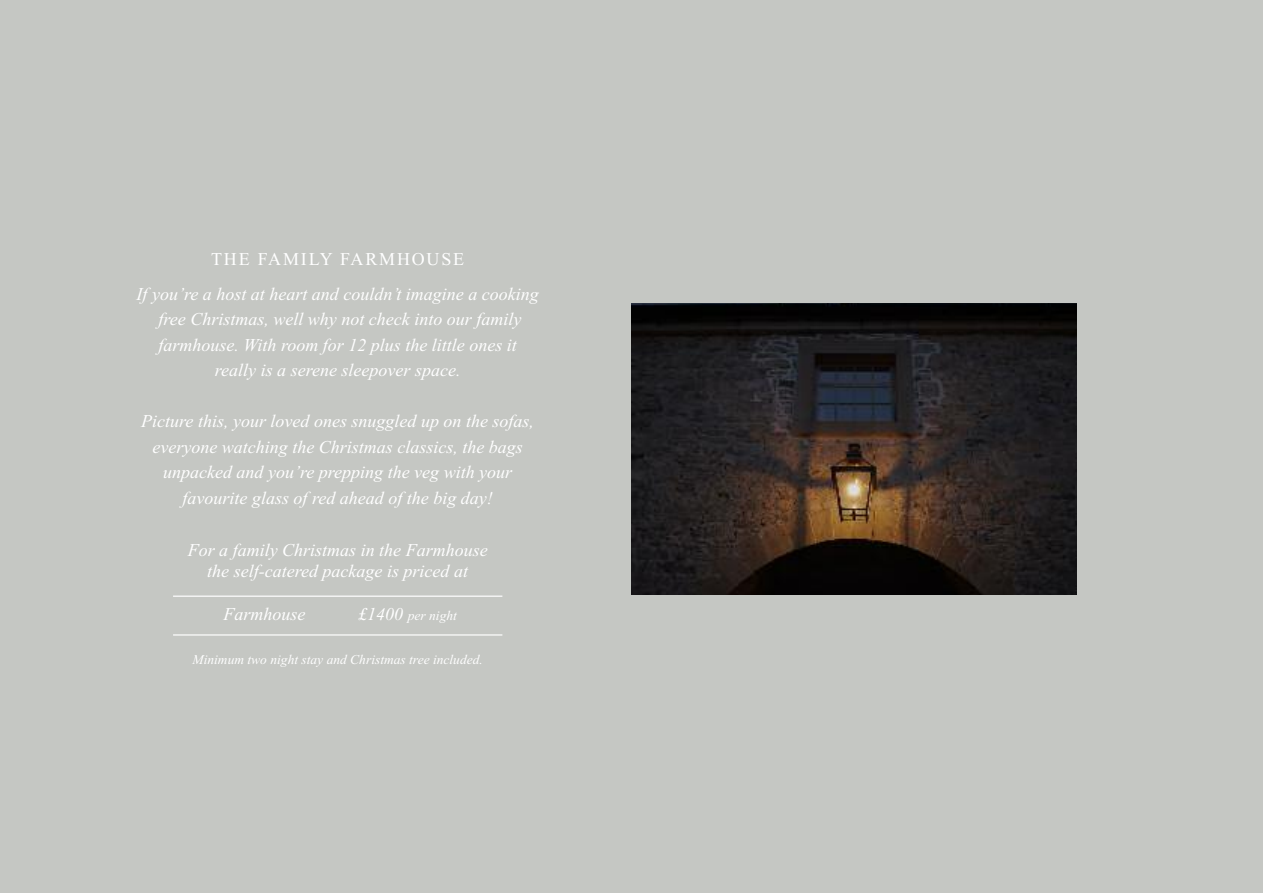
<style>
.page{position:relative;width:1263px;height:893px;background:#c5c7c3}
.page>*{position:absolute;margin:0;border:0;box-sizing:border-box;transform-origin:0 0}
.t1{font:italic 18px/25.5px "Times New Roman";color:#fff;text-align:center}
.t2{font:18px "Times New Roman";letter-spacing:.1em;color:#fff}
.t3{font:italic 13.5px "Times New Roman";color:#fff}
.s1{font-size:18px}
</style>
<div class="page">
<img style="left:631px;top:304px;width:445px;height:291px">
<hr style="left:173px;top:634px;width:329px;height:2px;background:#fff">
<hr style="left:173px;top:596px;width:329px;height:1px;background:#fff">
<p class="t2" style="left:211px;top:248px;width:255px">THE FAMILY FARMHOUSE</p>
<p class="t1" style="left:137px;top:281px;width:404px">If you’re a host at heart and couldn’t imagine a cooking free Christmas, well why not check into our family farmhouse. With room for 12 plus the little ones it really is a serene sleepover space.</p>
<p class="t1" style="left:141px;top:408px;width:394px">Picture this, your loved ones snuggled up on the sofas, everyone watching the Christmas classics, the bags unpacked and you’re prepping the veg with your favourite glass of red ahead of the big day!</p>
<p class="t1" style="left:188px;top:539px;width:302px;line-height:21px">For a family Christmas in the Farmhouse the self-catered package is priced at</p>
<p class="t1" style="left:223px;top:601px;width:83px">Farmhouse</p>
<p class="t3" style="left:358px;top:608px;width:100px"><span class="s1">£1400</span> per night</p>
<p class="t3" style="left:192px;top:651px;width:292px">Minimum two night stay and Christmas tree included.</p>
</div>
